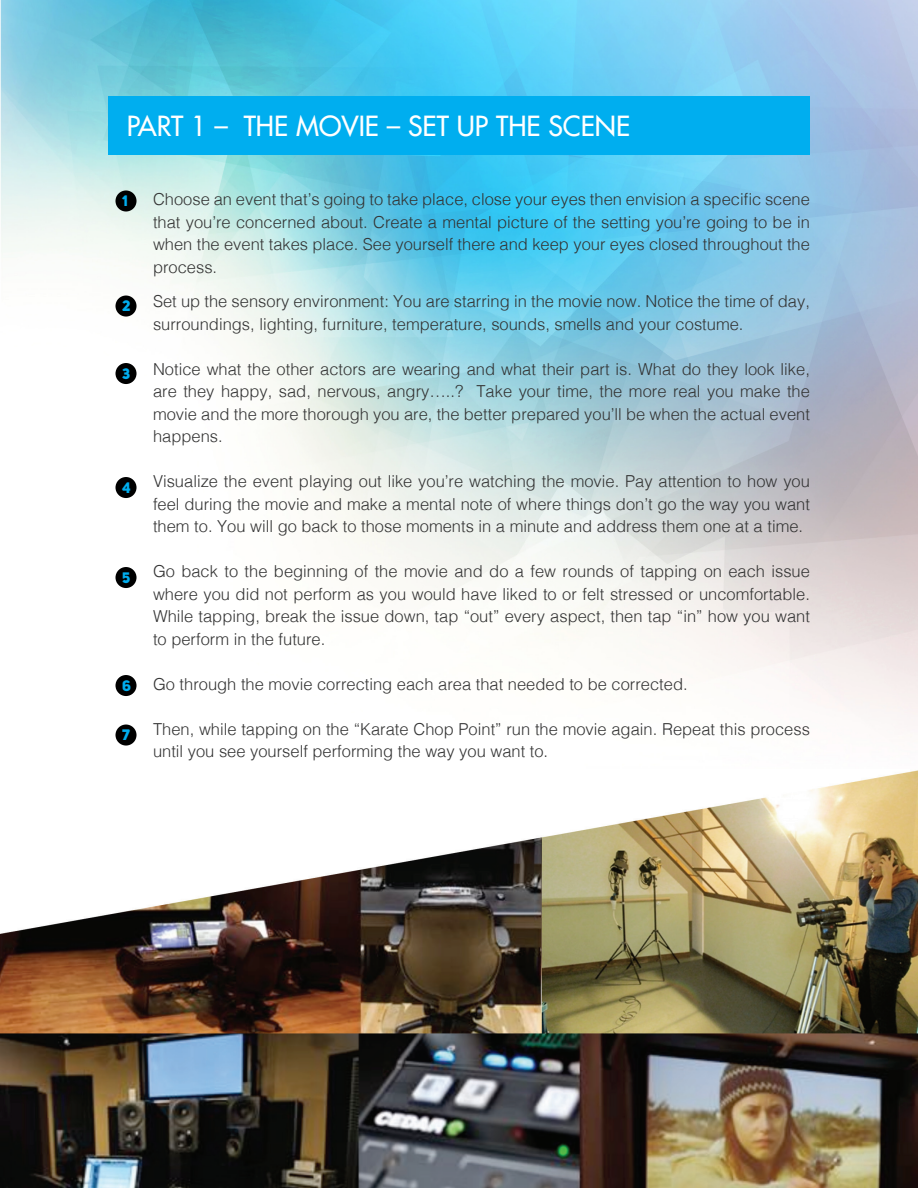
<style>
.page{position:relative;width:918px;height:1188px;background:#fff}
.page>*{position:absolute;margin:0;border:0;box-sizing:border-box;transform-origin:0 0}
.t1{font:27px "Futura LT";color:#fff}
.t2{font:300 16.5px/22.5px "Helvetica";color:#333;text-align:justify}
.t3{font:15px "Uni Sans Heavy CAPS";color:#00aeef}
</style>
<div class="page">
<img style="left:0;top:0;width:918px;height:730px">
<img style="left:0;top:770px;width:918px;height:418px">
<div style="left:115px;top:296px;width:22px;height:21px;background:#000;border-radius:50%"></div>
<div style="left:115px;top:363px;width:22px;height:21px;background:#000;border-radius:50%"></div>
<div style="left:115px;top:477px;width:22px;height:21px;background:#000;border-radius:50%"></div>
<div style="left:115px;top:567px;width:22px;height:21px;background:#000;border-radius:50%"></div>
<div style="left:115px;top:675px;width:22px;height:21px;background:#000;border-radius:50%"></div>
<div style="left:115px;top:725px;width:22px;height:21px;background:#000;border-radius:50%"></div>
<div style="left:108px;top:96px;width:702px;height:59px;background:#00aeef"></div>
<div style="left:115px;top:190px;width:22px;height:22px;background:#000;border-radius:50%"></div>
<p class="t1" style="left:127px;top:108px;width:505px">PART 1 – THE MOVIE – SET UP THE SCENE</p>
<p class="t3" style="left:122px;top:191px;width:7px">1</p>
<p class="t3" style="left:122px;top:296px;width:10px">2</p>
<p class="t3" style="left:122px;top:364px;width:10px">3</p>
<p class="t3" style="left:122px;top:478px;width:10px">4</p>
<p class="t3" style="left:122px;top:568px;width:10px">5</p>
<p class="t3" style="left:122px;top:676px;width:10px">6</p>
<p class="t3" style="left:122px;top:725px;width:9px">7</p>
<p class="t2" style="left:153px;top:187px;width:659px">Choose an event that’s going to take place, close your eyes then envision a specific scene that you’re concerned about. Create a mental picture of the setting you’re going to be in when the event takes place. See yourself there and keep your eyes closed throughout the process.</p>
<p class="t2" style="left:153px;top:289px;width:659px">Set up the sensory environment: You are starring in the movie now. Notice the time of day, surroundings, lighting, furniture, temperature, sounds, smells and your costume.</p>
<p class="t2" style="left:153px;top:357px;width:659px">Notice what the other actors are wearing and what their part is. What do they look like, are they happy, sad, nervous, angry…..? Take your time, the more real you make the movie and the more thorough you are, the better prepared you’ll be when the actual event happens.</p>
<p class="t2" style="left:153px;top:469px;width:659px">Visualize the event playing out like you’re watching the movie. Pay attention to how you feel during the movie and make a mental note of where things don’t go the way you want them to. You will go back to those moments in a minute and address them one at a time.</p>
<p class="t2" style="left:153px;top:559px;width:659px">Go back to the beginning of the movie and do a few rounds of tapping on each issue where you did not perform as you would have liked to or felt stressed or uncomfortable.<br>While tapping, break the issue down, tap “out” every aspect, then tap “in” how you want to perform in the future.</p>
<p class="t2" style="left:153px;top:672px;width:536px">Go through the movie correcting each area that needed to be corrected.</p>
<p class="t2" style="left:153px;top:717px;width:659px">Then, while tapping on the “Karate Chop Point” run the movie again. Repeat this process until you see yourself performing the way you want to.</p>
</div>
